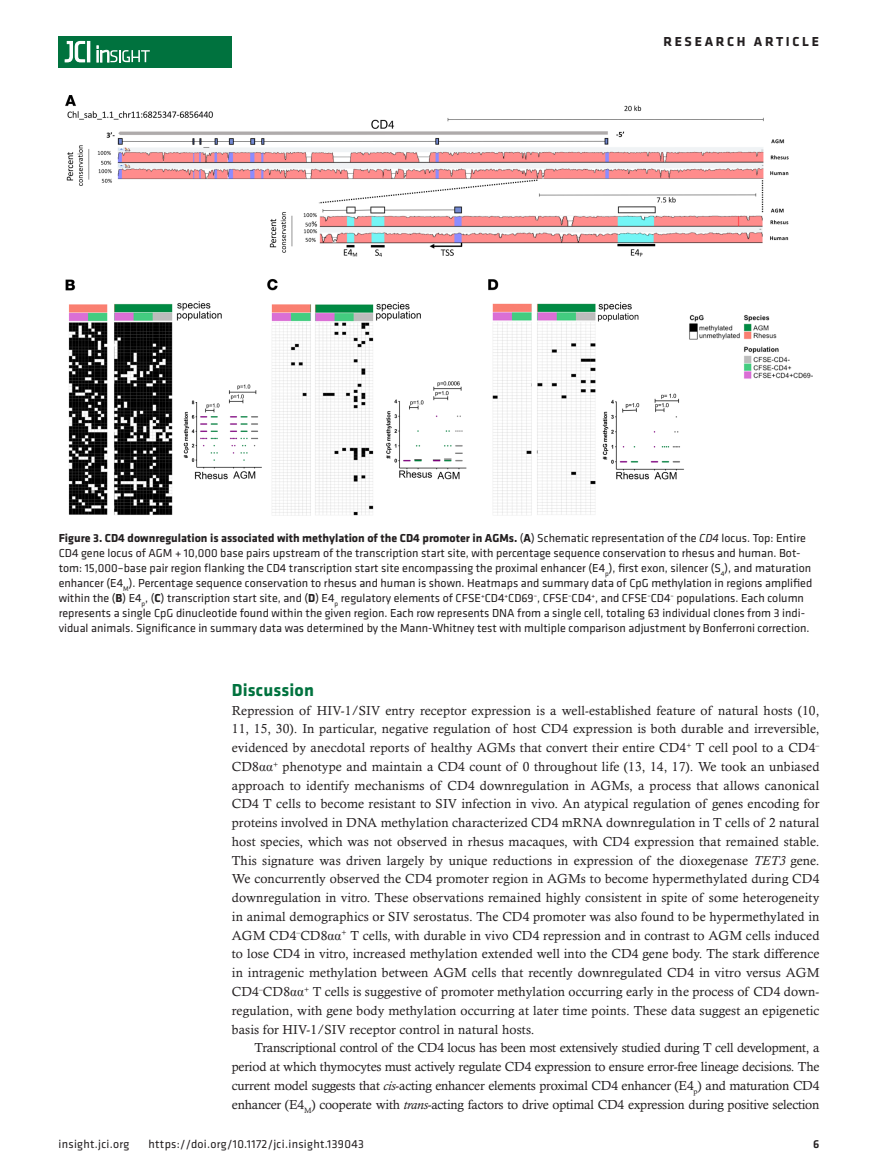
<style>
.page{position:relative;width:878px;height:1175px;background:#fff}
.page>*{position:absolute;margin:0;border:0;box-sizing:border-box;transform-origin:0 0}
.t1{font:700 18px "Klavika";letter-spacing:.01em;color:#00723e}
.t2{font:700 13.5px "Klavika Basic";letter-spacing:.2em;color:#231f20}
.t3{font:13.2px/18.8px "Calisto MT Std";letter-spacing:-.01em;color:#231f20;text-align:justify}
.t4{font:12px/15px "Klavika Basic";color:#231f20}
.t5{font:12px "Klavika Basic";letter-spacing:.025em;color:#231f20}
.t6{font:500 12px "Klavika Basic";color:#231f20}
.s1{font-weight:700}
.s2{font-style:italic}
.s3{font-family:"Times New Roman"}
</style>
<div class="page">
<div style="left:59px;top:36px;width:173px;height:31px;background:#00723e"></div>
<hr style="left:87px;top:41px;width:3px;height:21px;background:#fff">
<svg style="left:64px;top:41px;width:21px;height:22px"></svg>
<svg style="left:97px;top:46px;width:53px;height:16px"></svg>
<img style="left:66px;top:96px;width:746px;height:420px">
<p class="t2" style="left:663px;top:32px;width:157px">RESEARCH ARTICLE</p>
<p class="t4" style="left:59px;top:530px;width:755px"><span class="s1">Figure 3. CD4 downregulation is associated with methylation of the CD4 promoter in AGMs.</span> (<span class="s1">A</span>) Schematic representation of the <span class="s2">CD4</span> locus. Top: Entire CD4 gene locus of AGM + 10,000 base pairs upstream of the transcription start site, with percentage sequence conservation to rhesus and human. Bot&shy;tom: 15,000–base pair region flanking the CD4 transcription start site encompassing the proximal enhancer (E4<sub>p</sub>), first exon, silencer (S<sub>4</sub>), and maturation enhancer (E4<sub>M</sub>). Percentage sequence conservation to rhesus and human is shown. Heatmaps and summary data of CpG methylation in regions amplified within the (<span class="s1">B</span>) E4<sub>p</sub>, (<span class="s1">C</span>) transcription start site, and (<span class="s1">D</span>) E4<sub>p</sub> regulatory elements of CFSE<sup>+</sup>CD4<sup>+</sup>CD69<sup>–</sup>, CFSE<sup>–</sup>CD4<sup>+</sup>, and CFSE<sup>–</sup>CD4<sup>–</sup> populations. Each column represents a single CpG dinucleotide found within the given region. Each row represents DNA from a single cell, totaling 63 individual clones from 3 indi&shy;vidual animals. Significance in summary data was determined by the Mann-Whitney test with multiple comparison adjustment by Bonferroni correction.</p>
<h1 class="t1" style="left:232px;top:677px;width:84px">Discussion</h1>
<p class="t3" style="left:232px;top:700px;width:589px">Repression of HIV-1/SIV entry receptor expression is a well-established feature of natural hosts (10, 11, 15, 30). In particular, negative regulation of host CD4 expression is both durable and irreversible, evidenced by anecdotal reports of healthy AGMs that convert their entire CD4<sup>+</sup> T cell pool to a CD4<sup>– </sup>CD8<span class="s3">αα</span><sup>+</sup> phenotype and maintain a CD4 count of 0 throughout life (13, 14, 17). We took an unbiased approach to identify mechanisms of CD4 downregulation in AGMs, a process that allows canonical CD4 T cells to become resistant to SIV infection in vivo. An atypical regulation of genes encoding for proteins involved in DNA methylation characterized CD4 mRNA downregulation in T cells of 2 natural host species, which was not observed in rhesus macaques, with CD4 expression that remained stable.<br>This signature was driven largely by unique reductions in expression of the dioxegenase <span class="s2">TET3</span> gene.<br>We concurrently observed the CD4 promoter region in AGMs to become hypermethylated during CD4 downregulation in vitro. These observations remained highly consistent in spite of some heterogeneity in animal demographics or SIV serostatus. The CD4 promoter was also found to be hypermethylated in AGM CD4<sup>–</sup>CD8<span class="s3">αα</span><sup>+</sup> T cells, with durable in vivo CD4 repression and in contrast to AGM cells induced to lose CD4 in vitro, increased methylation extended well into the CD4 gene body. The stark difference in intragenic methylation between AGM cells that recently downregulated CD4 in vitro versus AGM CD4<sup>–</sup>CD8<span class="s3">αα</span><sup>+</sup> T cells is suggestive of promoter methylation occurring early in the process of CD4 down&shy;regulation, with gene body methylation occurring at later time points. These data suggest an epigenetic basis for HIV-1/SIV receptor control in natural hosts.</p>
<p class="t3" style="left:232px;top:1038px;width:589px;text-indent:22px">Transcriptional control of the CD4 locus has been most extensively studied during T cell development, a period at which thymocytes must actively regulate CD4 expression to ensure error-free lineage decisions. The current model suggests that <span class="s2">cis</span>-acting enhancer elements proximal CD4 enhancer (E4<sub>p</sub>) and maturation CD4 enhancer (E4<sub>M</sub>) cooperate with <span class="s2">trans</span>-acting factors to drive optimal CD4 expression during positive selection</p>
<p class="t5" style="left:58px;top:1135px;width:72px">insight.jci.org</p>
<p class="t5" style="left:148px;top:1135px;width:217px">https://doi.org/10.1172/jci.insight.139043</p>
<p class="t6" style="left:813px;top:1135px;width:8px">6</p>
</div>
